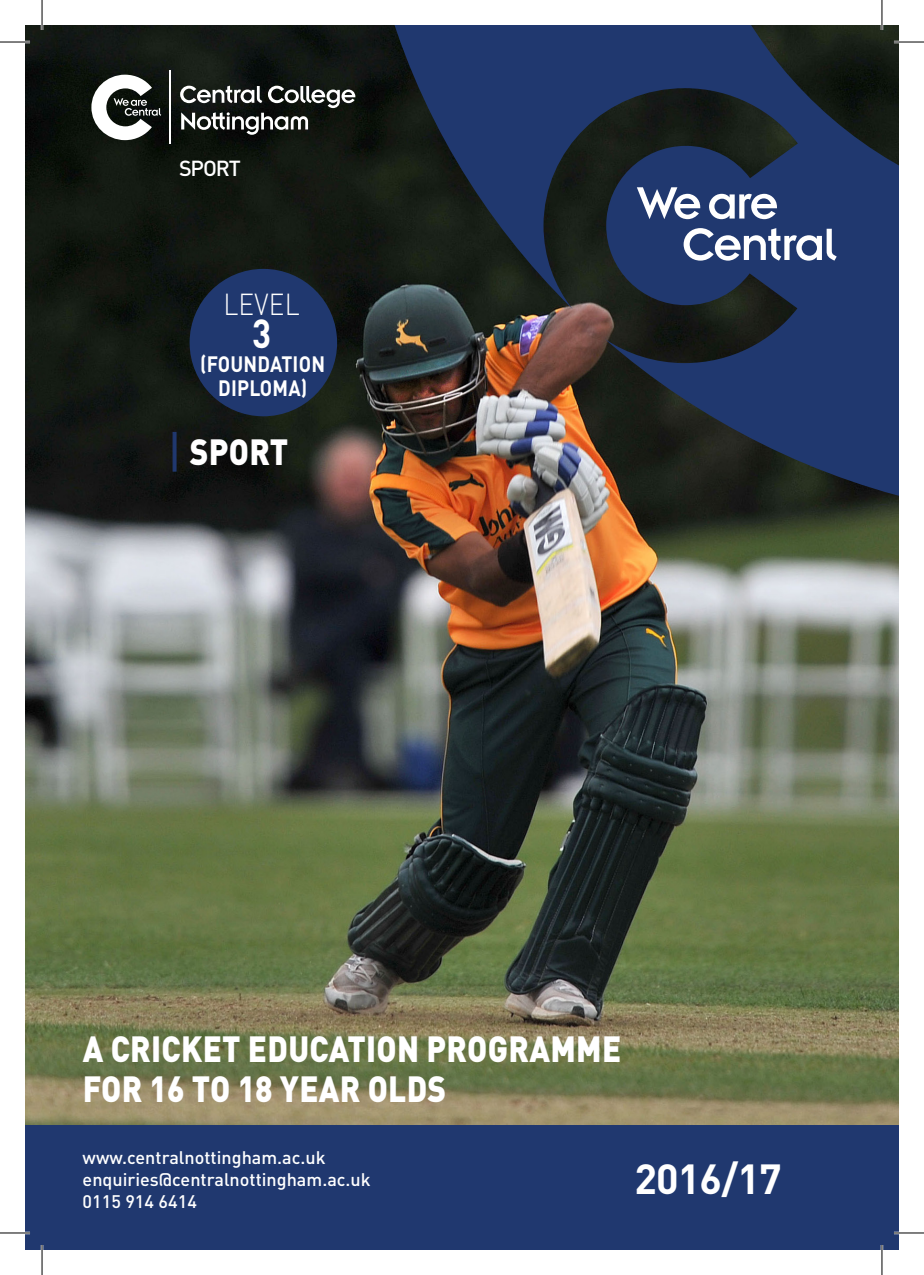
<style>
.page{position:relative;width:924px;height:1275px;background:#fff}
.page>*{position:absolute;margin:0;border:0;box-sizing:border-box;transform-origin:0 0}
.Subhead{font:700 41.6px "DIN";letter-spacing:-.02em;color:#fff}
.Front_Level{font:700 40px "DINOT";color:#fff;scale:.88 1}
.Front_Title{font:900 36px/40px "DINOT";letter-spacing:.01em;color:#fff;scale:.88 1}
.Front_Level-2{font:300 30px "DINOT";letter-spacing:.01em;color:#fff;scale:.88 1}
.Front_Level-3{font:700 22px/24px "DINOT";letter-spacing:.01em;color:#fff;text-align:center;scale:.88 1}
.t1{font:500 21.4px "DIN";letter-spacing:-.05em;color:#fff}
.Front_Level-4{font:500 18px "DINOT";color:#fff}
</style>
<div class="page">
<img style="left:25px;top:25px;width:873px;height:1100px">
<svg style="left:180px;top:86px;width:175px;height:49px"></svg>
<svg style="left:91px;top:75px;width:70px;height:65px"></svg>
<hr style="left:169px;top:70px;width:1px;height:74px;background:#fff">
<svg style="left:172px;top:432px;width:4px;height:39px"></svg>
<svg style="left:382px;top:25px;width:516px;height:482px;background:#2f374b"></svg>
<div style="left:189px;top:269px;width:148px;height:147px;background:#20386f;border-radius:50%"></div>
<div style="left:25px;top:1125px;width:873px;height:125px;background:#20386f"></div>
<hr style="left:0;top:41px;width:30px;height:2px;background:#fff">
<hr style="left:893px;top:41px;width:30px;height:2px;background:#fff">
<hr style="left:0;top:1231px;width:30px;height:3px;background:#fff">
<hr style="left:893px;top:1231px;width:30px;height:3px;background:#fff">
<hr style="left:41px;top:0;width:2px;height:30px;background:#fff">
<hr style="left:41px;top:1245px;width:2px;height:30px;background:#fff">
<hr style="left:880px;top:0;width:2px;height:30px;background:#fff">
<hr style="left:880px;top:1245px;width:2px;height:30px;background:#fff">
<hr style="left:0;top:42px;width:30px;height:1px;background:#000">
<hr style="left:893px;top:42px;width:30px;height:1px;background:#000">
<hr style="left:0;top:1232px;width:30px;height:1px;background:#000">
<hr style="left:893px;top:1232px;width:30px;height:1px;background:#000">
<hr style="left:42px;top:0;width:1px;height:30px;background:#000">
<hr style="left:42px;top:1245px;width:1px;height:30px;background:#000">
<hr style="left:881px;top:0;width:1px;height:30px;background:#000">
<hr style="left:881px;top:1245px;width:1px;height:30px;background:#000">
<p class="t1" style="left:179px;top:155px;width:63px">SPORT</p>
<p class="Front_Level-2" style="left:223px;top:285px;width:89px">LEVEL</p>
<p class="Front_Level" style="left:252px;top:308px;width:23px">3</p>
<p class="Front_Level-3" style="left:200px;top:352px;width:143px">(FOUNDATION<br>DIPLOMA)</p>
<p class="Front_Title" style="left:190px;top:430px;width:113px">SPORT</p>
<p class="Front_Title" style="left:83px;top:1027px;width:613px">A CRICKET EDUCATION PROGRAMME<br>FOR 16 TO 18 YEAR OLDS</p>
<p class="Front_Level-4" style="left:83px;top:1145px;width:244px">www.centralnottingham.ac.uk</p>
<p class="Front_Level-4" style="left:83px;top:1167px;width:289px">enquiries@centralnottingham.ac.uk</p>
<p class="Front_Level-4" style="left:83px;top:1189px;width:116px">0115 914 6414</p>
<p class="Subhead" style="left:634px;top:1151px;width:149px">2016/17</p>
</div>
